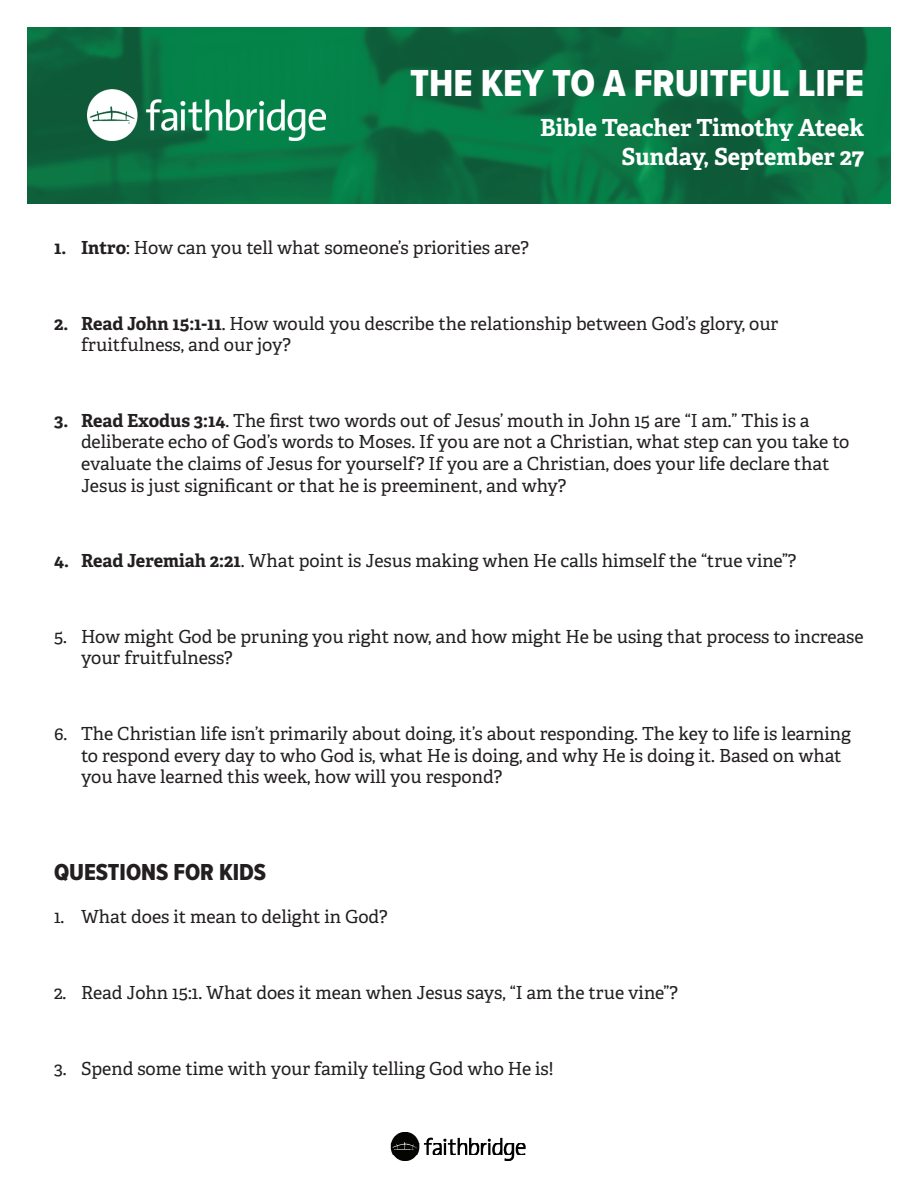
<style>
.page{position:relative;width:918px;height:1188px;background:#fff}
.page>*{position:absolute;margin:0;border:0;box-sizing:border-box;transform-origin:0 0}
.t1{font:39px "Proxima Nova Cond Extrabld";color:#fff}
.t2{font:24px "Proxima Nova Cond Extrabld";color:#231f20}
.t3{font:700 23.55px/29.4px "Adelle PE";letter-spacing:-.005em;color:#fff;text-align:right}
.t4{font:18px/21.6px "Adelle PE";color:#231f20}
.s1{font-weight:700}
</style>
<div class="page">
<img style="left:27px;top:27px;width:864px;height:176px">
<img style="left:390px;top:1133px;width:136px;height:28px">
<img style="left:87px;top:90px;width:238px;height:50px">
<h1 class="t1" style="left:410px;top:54px;width:455px">THE KEY TO A FRUITFUL LIFE</h1>
<h3 class="t3" style="left:540px;top:112px;width:325px">Bible Teacher Timothy Ateek<br>Sunday, September 27</h3>
<p class="t4" style="left:54px;top:236px;width:477px"><span class="s1">1. Intro</span>: How can you tell what someone’s priorities are?</p>
<p class="t4" style="left:81px;top:312px;width:699px;text-indent:-27px"><span class="s1">2. Read John 15:1-11</span>. How would you describe the relationship between God’s glory, our fruitfulness, and our joy?</p>
<p class="t4" style="left:81px;top:409px;width:770px;text-indent:-27px"><span class="s1">3. Read Exodus 3:14</span>. The first two words out of Jesus’ mouth in John 15 are “I am.” This is a deliberate echo of God’s words to Moses. If you are not a Christian, what step can you take to evaluate the claims of Jesus for yourself? If you are a Christian, does your life declare that Jesus is just significant or that he is preeminent, and why?</p>
<p class="t4" style="left:54px;top:549px;width:744px"><span class="s1">4. Read Jeremiah 2:21</span>. What point is Jesus making when He calls himself the “true vine”?</p>
<p class="t4" style="left:81px;top:625px;width:784px;text-indent:-27px">5. How might God be pruning you right now, and how might He be using that process to increase your fruitfulness?</p>
<p class="t4" style="left:81px;top:722px;width:771px;text-indent:-27px">6. The Christian life isn’t primarily about doing, it’s about responding. The key to life is learning to respond every day to who God is, what He is doing, and why He is doing it. Based on what you have learned this week, how will you respond?</p>
<h2 class="t2" style="left:54px;top:854px;width:214px">QUESTIONS FOR KIDS</h2>
<p class="t4" style="left:54px;top:905px;width:335px">1. What does it mean to delight in God?</p>
<p class="t4" style="left:54px;top:981px;width:626px">2. Read John 15:1. What does it mean when Jesus says, “I am the true vine”?</p>
<p class="t4" style="left:54px;top:1057px;width:501px">3. Spend some time with your family telling God who He is!</p>
</div>
